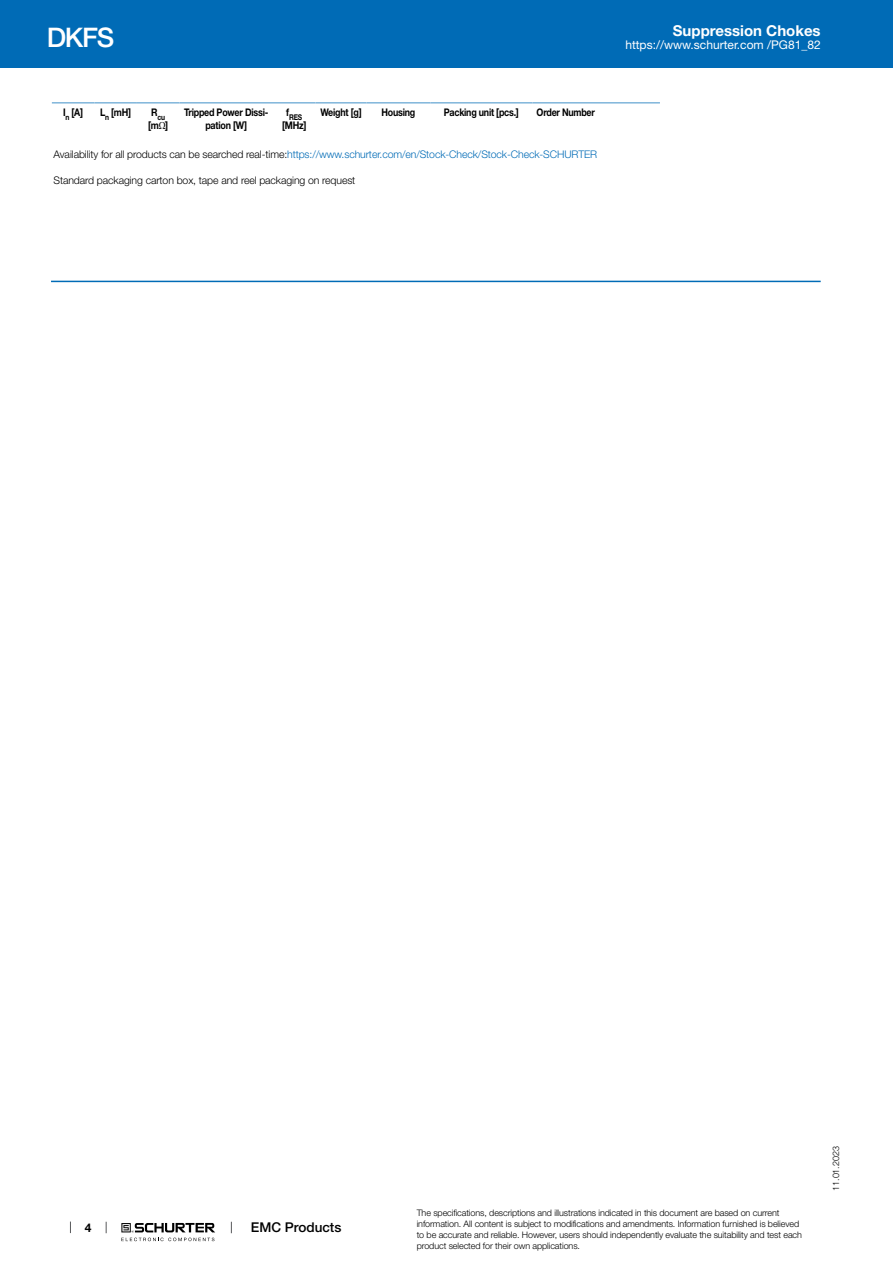
<style>
.page{position:relative;width:893px;height:1263px;background:#fff}
.page>*{position:absolute;margin:0;border:0;box-sizing:border-box;transform-origin:0 0}
.t1{font:500 27px "Helvetica Neue LT";color:#fff}
.t2{font:700 15px "Helvetica Neue LT";color:#fff}
.t3{font:500 13.5px "Helvetica Neue LT";color:#000}
.t4{font:12px "Helvetica Neue LT";color:#fff}
.t5{font:700 12px "Helvetica Neue LT";color:#000}
.t6{font:300 10.5px "Helvetica Neue LT";letter-spacing:-.01em;color:#006bb6}
.t7{font:700 10.5px/12.6px "Helvetica Neue LT";letter-spacing:-.025em;color:#000;text-align:center;scale:.85 1}
.t8{font:300 10.5px "Helvetica Neue LT";letter-spacing:-.01em;color:#000}
.t9{font:300 9px/10.8px "Helvetica Neue LT";letter-spacing:-.01em;color:#000}
.t10{font:700 7.8px "Helvetica Neue LT";color:#000;scale:.85 1}
.s1{color:#000}
.s2{font-family:"Arial Unicode MS";font-weight:400}
</style>
<div class="page">
<svg style="left:70px;top:1221px;width:1px;height:12px"></svg>
<svg style="left:121px;top:1223px;width:94px;height:18px"></svg>
<div style="left:0;top:0;width:893px;height:68px;background:#006bb6"></div>
<hr style="left:52px;top:102px;width:42px;height:2px;background:#80b5db">
<hr style="left:94px;top:102px;width:43px;height:2px;background:#80b5db">
<hr style="left:137px;top:102px;width:42px;height:2px;background:#80b5db">
<hr style="left:179px;top:102px;width:94px;height:2px;background:#80b5db">
<hr style="left:273px;top:102px;width:42px;height:2px;background:#80b5db">
<hr style="left:315px;top:102px;width:52px;height:2px;background:#80b5db">
<hr style="left:367px;top:102px;width:63px;height:2px;background:#80b5db">
<hr style="left:430px;top:102px;width:102px;height:2px;background:#80b5db">
<hr style="left:532px;top:102px;width:128px;height:2px;background:#80b5db">
<hr style="left:51px;top:281px;width:770px;height:1px;background:#006bb6">
<h1 class="t1" style="left:47px;top:21px;width:69px">DKFS</h1>
<p class="t7" style="left:320px;top:106px;width:50px">Weight [g]</p>
<p class="t7" style="left:381px;top:106px;width:41px">Housing</p>
<p class="t7" style="left:444px;top:106px;width:90px">Packing unit [pcs.]</p>
<p class="t7" style="left:537px;top:106px;width:70px">Order Number</p>
<p class="t6" style="left:54px;top:148px;width:545px"><span class="s1">Availability for all products can be searched real-time:</span>https://www.schurter.com/en/Stock-Check/Stock-Check-SCHURTER</p>
<p class="t8" style="left:54px;top:174px;width:303px">Standard packaging carton box, tape and reel packaging on request</p>
<p class="t7" style="left:63px;top:106px;width:25px">I<sub>n</sub> [A]</p>
<p class="t7" style="left:100px;top:106px;width:38px">L<sub>n</sub> [mH]</p>
<p class="t10" style="left:151px;top:112px;width:18px"><sup>R</sup>cu</p>
<p class="t7" style="left:148px;top:118px;width:25px">[m<span class="s2">Ω</span>]</p>
<p class="t7" style="left:184px;top:106px;width:101px">Tripped Power Dissi&shy;pation [W]</p>
<p class="t10" style="left:286px;top:112px;width:20px"><sup>f</sup>RES</p>
<p class="t7" style="left:282px;top:118px;width:30px">[MHz]</p>
<h2 class="t2" style="left:673px;top:21px;width:149px">Suppression Chokes</h2>
<h3 class="t4" style="left:625px;top:38px;width:197px">https://www.schurter.com /PG81_82</h3>
<h3 class="t5" style="left:85px;top:1220px;width:8px">4</h3>
<h3 class="t3" style="left:251px;top:1219px;width:92px">EMC Products</h3>
<p class="t9" style="left:417px;top:1207px;width:387px">The specifications, descriptions and illustrations indicated in this document are based on current information. All content is subject to modifications and amendments. Information furnished is believed to be accurate and reliable. However, users should independently evaluate the suitability and test each product selected for their own applications.</p>
<p class="t9" style="left:830px;top:1191px;width:46px;rotate:-90deg">11.01.2023</p>
</div>
